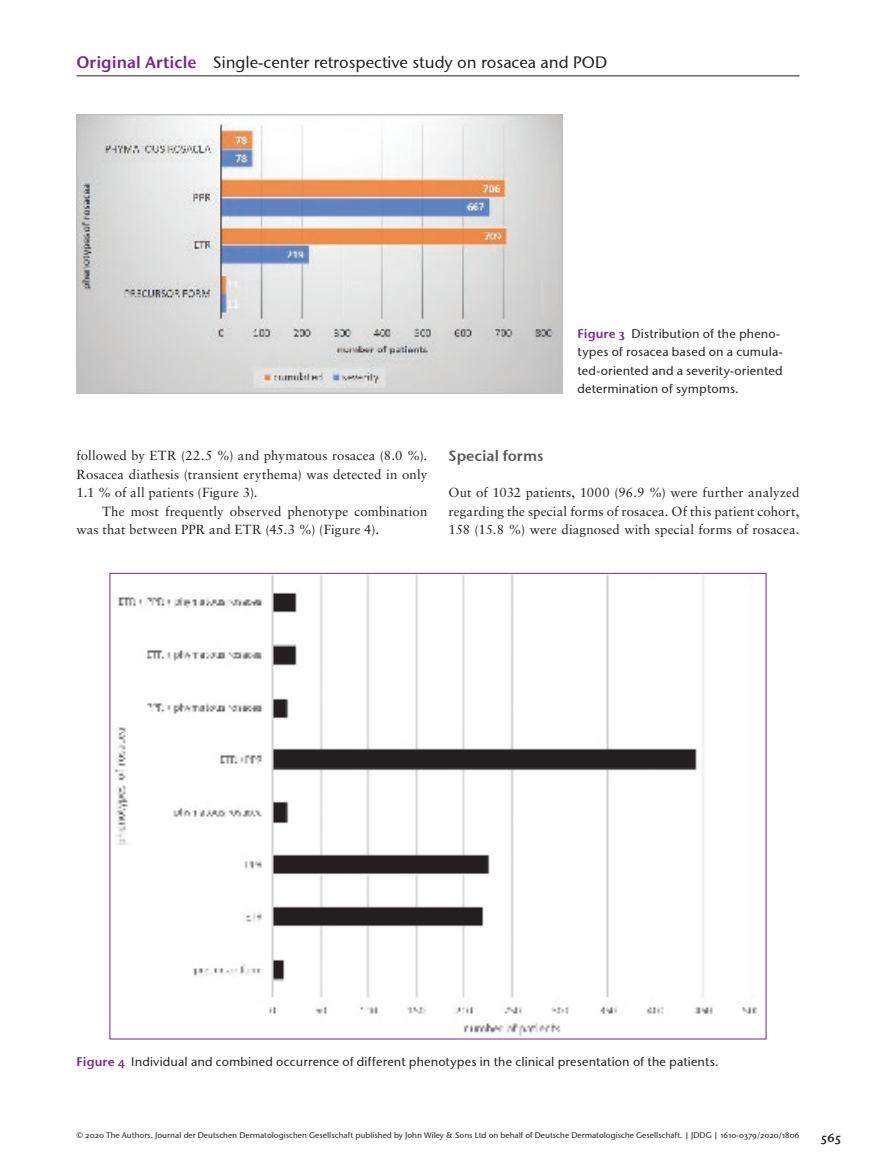
<style>
.page{position:relative;width:893px;height:1174px;background:#fff}
.page>*{position:absolute;margin:0;border:0;box-sizing:border-box;transform-origin:0 0}
.t1{font:16.5px "Stone Sans OSITCTT Medium";color:#231f20}
.t2{font:15px "Stone Sans Sem OSITCTT Semi";color:#57585a}
.t3{font:13.2px/18.5px "Sabon";letter-spacing:.01em;color:#231f20;text-align:justify}
.t4{font:12.45px/18.5px "Stone Sans OSITCTT Medium";letter-spacing:.015em;color:#231f20}
.t5{font:12.45px "Stone Sans Sem OSITCTT Semi";color:#231f20}
.t6{font:8.25px "Stone Sans OSITCTT Medium";color:#231f20}
.s1{font-family:"Stone Sans ITC Semi";color:#77278d}
.s2{font-family:"Stone Sans Sem OSITCTT Semi";color:#77278d}
</style>
<div class="page">
<hr style="left:77px;top:76px;width:722px;height:1px;background:#231f20">
<img style="left:77px;top:115px;width:486px;height:278px">
<img style="left:114px;top:575px;width:644px;height:462px">
<p class="t1" style="left:77px;top:52px;width:532px"><span class="s1">Original Article</span> Single-center retrospective study on rosacea and POD</p>
<p class="t3" style="left:77px;top:446px;width:352px">followed by ETR (22.5 %) and phymatous rosacea (8.0 %).<br>Rosacea diathesis (transient erythema) was detected in only 1.1 % of all patients (Figure 3).</p>
<p class="t3" style="left:77px;top:501px;width:352px;text-indent:26px">The most frequently observed phenotype combination was that between PPR and ETR (45.3 %) (Figure 4).</p>
<p class="t4" style="left:578px;top:324px;width:207px"><span class="s2">Figure 3</span> Distribution of the pheno&shy;types of rosacea based on a cumula&shy;ted-oriented and a severity-oriented determination of symptoms.</p>
<p class="t2" style="left:449px;top:446px;width:96px">Special forms</p>
<p class="t3" style="left:449px;top:483px;width:352px">Out of 1032 patients, 1000 (96.9 %) were further analyzed regarding the special forms of rosacea. Of this patient cohort, 158 (15.8 %) were diagnosed with special forms of rosacea.</p>
<p class="t4" style="left:77px;top:1052px;width:644px"><span class="s2">Figure 4</span> Individual and combined occurrence of different phenotypes in the clinical presentation of the patients.</p>
<p class="t6" style="left:77px;top:1130px;width:724px">© 2020 The Authors. Journal der Deutschen Dermatologischen Gesellschaft published by John Wiley &amp; Sons Ltd on behalf of Deutsche Dermatologische Gesellschaft. | JDDG | 1610-0379/2020/1806</p>
<p class="t5" style="left:821px;top:1130px;width:22px">565</p>
</div>
